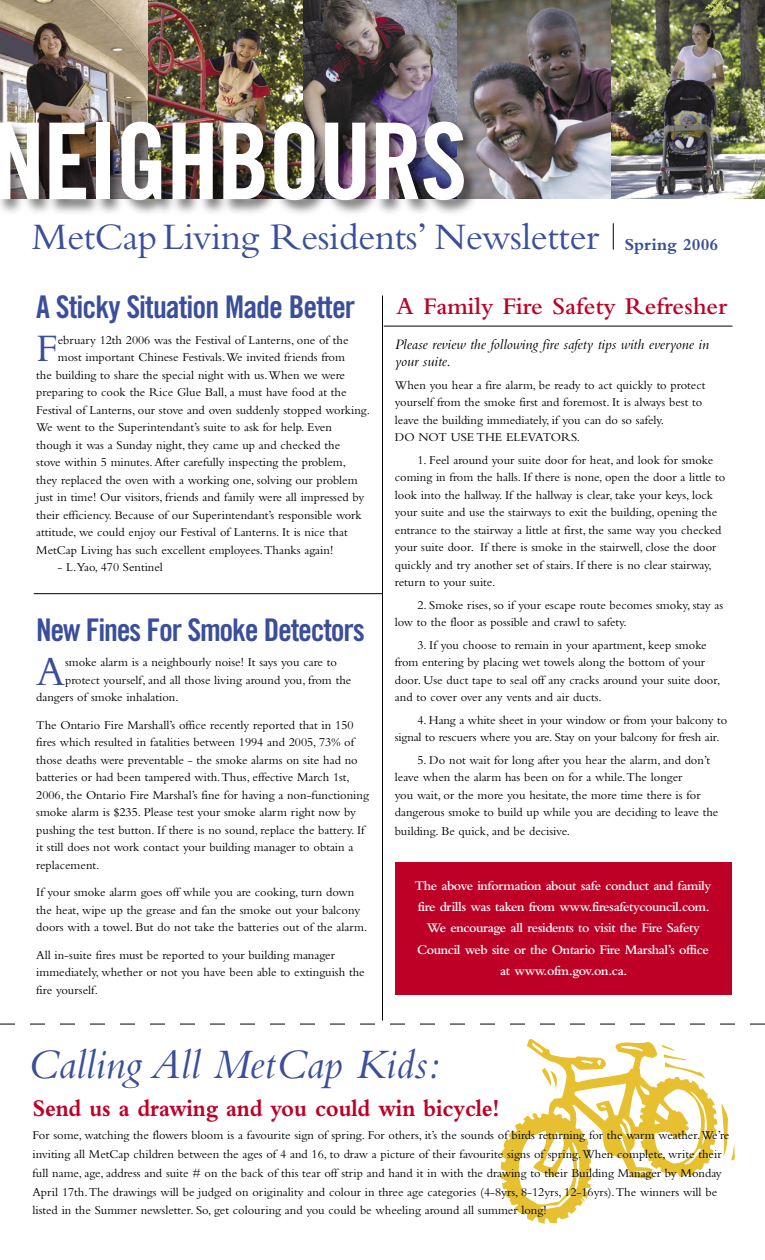
<style>
.page{position:relative;width:765px;height:1260px;background:#fff}
.page>*{position:absolute;margin:0;border:0;box-sizing:border-box;transform-origin:0 0}
.t1{font:106px "Trade Gothic Bold Cond Twenty";letter-spacing:-.02em;color:#fff}
.t2{font:italic 43.75px "Bembo";color:#3b4e99}
.t3{font:42.62px "Bembo";color:#3b4e99}
.t4{font:40.62px "Bembo";color:#3b4e99}
.t5{font:39px "Bembo";letter-spacing:-.01em;color:#3b4e99}
.t6{font:31.25px "Trade Gothic Bold Cond Twenty";letter-spacing:-.03em;color:#3b4e99}
.t7{font:700 25px "Bembo";letter-spacing:-.01em;color:#be0027;scale:.91 1}
.t8{font:600 25px "Bembo";color:#be0027}
.t9{font:700 17.5px "Bembo";color:#3b4e99}
.t10{font:italic 15px/17.5px "Bembo";color:#000}
.t11{font:600 13.75px/21.2px "Bembo";letter-spacing:-.03em;color:#fff;text-align:center}
.t12{font:12.5px/17.5px "Bembo";color:#000}
</style>
<div class="page">
<svg style="left:500px;top:1039px;width:235px;height:185px"></svg>
<svg style="left:0;top:1024px;width:765px;height:1px"></svg>
<img style="left:0;top:0;width:765px;height:199px">
<div style="left:0;top:118px;width:482px;height:100px;background:#000;opacity:.51"></div>
<svg style="left:613px;top:223px;width:1px;height:27px"></svg>
<hr style="left:382px;top:296px;width:1px;height:725px;background:#000">
<hr style="left:34px;top:593px;width:349px;height:1px;background:#000">
<hr style="left:384px;top:326px;width:348px;height:1px;background:#000">
<div style="left:395px;top:863px;width:336px;height:132px;background:#be0027"></div>
<p class="t1" style="left:-8px;top:97px;width:477px">NEIGHBOURS</p>
<p class="t5" style="left:32px;top:214px;width:569px">MetCapLiving Residents’ Newsletter</p>
<p class="t9" style="left:624px;top:234px;width:95px">Spring 2006</p>
<p class="t6" style="left:36px;top:288px;width:321px">A Sticky Situation Made Better</p>
<p class="t4" style="left:36px;top:325px;width:23px">F</p>
<p class="t12" style="left:58px;top:331px;width:292px">ebruary 12th 2006 was the Festival of Lanterns, one of the</p>
<p class="t12" style="left:58px;top:348px;width:289px">most important Chinese Festivals. We invited friends from</p>
<p class="t12" style="left:36px;top:366px;width:310px">the building to share the special night with us. When we were</p>
<p class="t12" style="left:36px;top:383px;width:312px">preparing to cook the Rice Glue Ball, a must have food at the</p>
<p class="t12" style="left:36px;top:401px;width:335px">Festival of Lanterns, our stove and oven suddenly stopped working.</p>
<p class="t12" style="left:36px;top:418px;width:297px">We went to the Superintendant’s suite to ask for help. Even</p>
<p class="t12" style="left:36px;top:436px;width:305px">though it was a Sunday night, they came up and checked the</p>
<p class="t12" style="left:36px;top:453px;width:311px">stove within 5 minutes. After carefully inspecting the problem,</p>
<p class="t12" style="left:36px;top:471px;width:323px">they replaced the oven with a working one, solving our problem</p>
<p class="t12" style="left:36px;top:488px;width:330px">just in time! Our visitors, friends and family were all impressed by</p>
<p class="t12" style="left:36px;top:506px;width:327px">their efficiency. Because of our Superintendant’s responsible work</p>
<p class="t12" style="left:36px;top:523px;width:313px">attitude, we could enjoy our Festival of Lanterns. It is nice that</p>
<p class="t12" style="left:36px;top:541px;width:299px">MetCap Living has such excellent employees. Thanks again!</p>
<p class="t12" style="left:58px;top:558px;width:107px">- L.Yao, 470 Sentinel</p>
<p class="t6" style="left:36px;top:611px;width:330px">New Fines For Smoke Detectors</p>
<p class="t3" style="left:36px;top:647px;width:30px">A</p>
<p class="t12" style="left:65px;top:653px;width:273px">smoke alarm is a neighbourly noise! It says you care to</p>
<p class="t12" style="left:65px;top:671px;width:288px">protect yourself, and all those living around you, from the</p>
<p class="t12" style="left:36px;top:688px;width:144px">dangers of smoke inhalation.</p>
<p class="t12" style="left:36px;top:716px;width:334px">The Ontario Fire Marshall’s office recently reported that in 150 fires which resulted in fatalities between 1994 and 2005, 73% of those deaths were preventable - the smoke alarms on site had no batteries or had been tampered with. Thus, effective March 1st, 2006, the Ontario Fire Marshal’s fine for having a non-functioning smoke alarm is $235. Please test your smoke alarm right now by pushing the test button. If there is no sound, replace the battery. If it still does not work contact your building manager to obtain a replacement.</p>
<p class="t12" style="left:36px;top:883px;width:332px">If your smoke alarm goes off while you are cooking, turn down the heat, wipe up the grease and fan the smoke out your balcony doors with a towel. But do not take the batteries out of the alarm.</p>
<p class="t12" style="left:36px;top:946px;width:330px">All in-suite fires must be reported to your building manager immediately, whether or not you have been able to extinguish the fire yourself.</p>
<p class="t8" style="left:396px;top:292px;width:333px">A Family Fire Safety Refresher</p>
<p class="t10" style="left:395px;top:335px;width:316px">Please review the following fire safety tips with everyone in your suite.</p>
<p class="t12" style="left:395px;top:376px;width:312px">When you hear a fire alarm, be ready to act quickly to protect yourself from the smoke first and foremost. It is always best to leave the building immediately, if you can do so safely.</p>
<p class="t12" style="left:395px;top:428px;width:187px">DO NOT USE THE ELEVATORS.</p>
<p class="t12" style="left:395px;top:451px;width:332px;text-indent:22px">1. Feel around your suite door for heat, and look for smoke coming in from the halls. If there is none, open the door a little to look into the hallway. If the hallway is clear, take your keys, lock your suite and use the stairways to exit the building, opening the entrance to the stairway a little at first, the same way you checked your suite door. If there is smoke in the stairwell, close the door quickly and try another set of stairs. If there is no clear stairway, return to your suite.</p>
<p class="t12" style="left:395px;top:596px;width:330px;text-indent:22px">2. Smoke rises, so if your escape route becomes smoky, stay as low to the floor as possible and crawl to safety.</p>
<p class="t12" style="left:395px;top:636px;width:327px;text-indent:22px">3. If you choose to remain in your apartment, keep smoke from entering by placing wet towels along the bottom of your door. Use duct tape to seal off any cracks around your suite door, and to cover over any vents and air ducts.</p>
<p class="t12" style="left:395px;top:711px;width:334px;text-indent:22px">4. Hang a white sheet in your window or from your balcony to signal to rescuers where you are. Stay on your balcony for fresh air.</p>
<p class="t12" style="left:395px;top:751px;width:325px;text-indent:22px">5. Do not wait for long after you hear the alarm, and don’t leave when the alarm has been on for a while. The longer<br>you wait, or the more you hesitate, the more time there is for dangerous smoke to build up while you are deciding to leave the</p>
<p class="t12" style="left:395px;top:822px;width:177px">building. Be quick, and be decisive.</p>
<p class="t11" style="left:415px;top:875px;width:298px">The above information about safe conduct and family</p>
<p class="t11" style="left:418px;top:896px;width:294px">fire drills was taken from www.firesafetycouncil.com.</p>
<p class="t11" style="left:417px;top:917px;width:293px">We encourage all residents to visit the Fire Safety<br>Council web site or the Ontario Fire Marshal’s office</p>
<p class="t11" style="left:500px;top:960px;width:129px">at www.ofm.gov.on.ca.</p>
<p class="t2" style="left:28px;top:1039px;width:414px">Calling All MetCap Kids:</p>
<p class="t7" style="left:33px;top:1094px;width:515px">Send us a drawing and you could win bicycle!</p>
<p class="t12" style="left:33px;top:1126px;width:698px;line-height:18.8px">For some, watching the flowers bloom is a favourite sign of spring. For others, it’s the sounds of birds returning for the warm weather. We’re inviting all MetCap children between the ages of 4 and 16, to draw a picture of their favourite signs of spring. When complete, write their full name, age, address and suite # on the back of this tear off strip and hand it in with the drawing to their Building Manager by Monday April 17th. The drawings will be judged on originality and colour in three age categories (4-8yrs, 8-12yrs, 12-16yrs). The winners will be listed in the Summer newsletter. So, get colouring and you could be wheeling around all summer long!</p>
</div>
